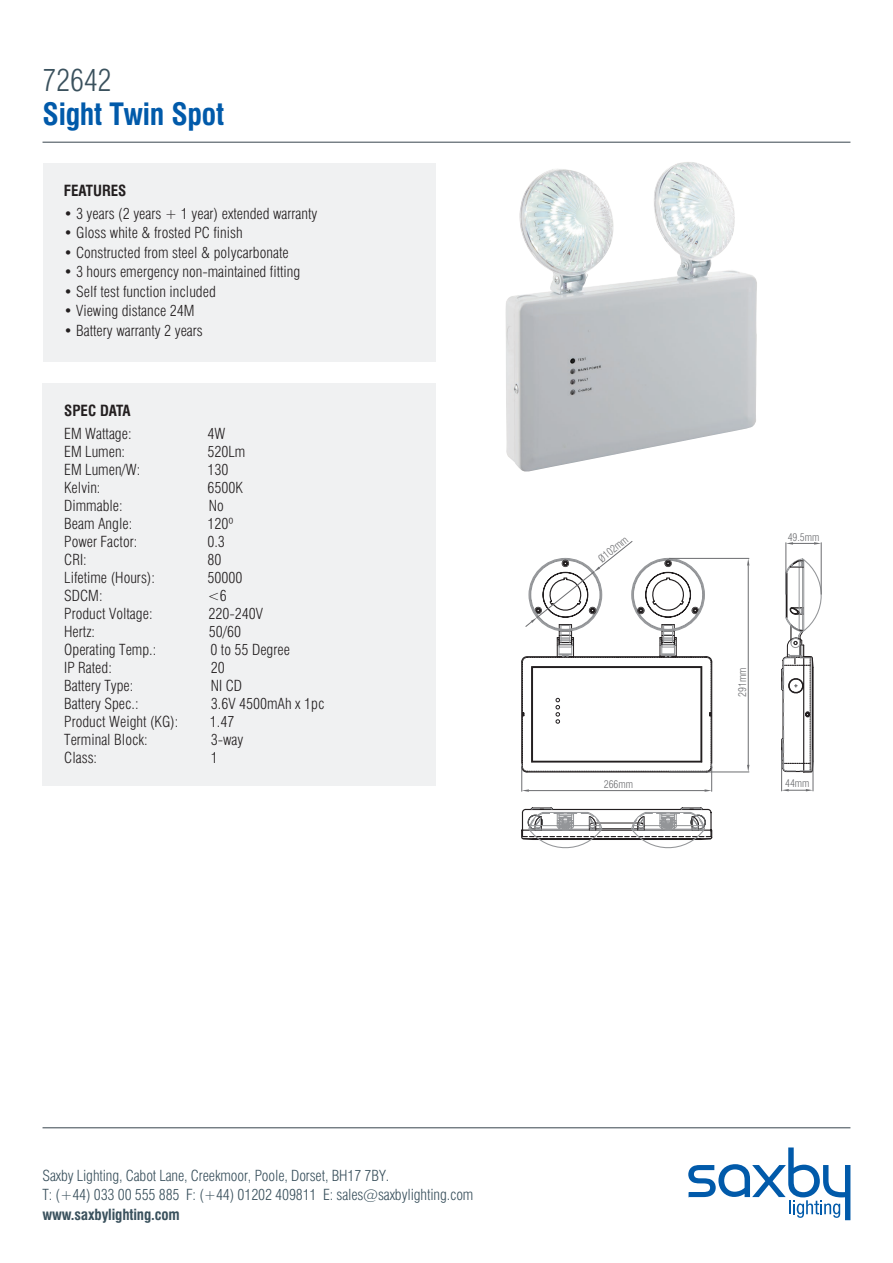
<style>
.page{position:relative;width:893px;height:1263px;background:#fff}
.page>*{position:absolute;margin:0;border:0;box-sizing:border-box;transform-origin:0 0}
.t1{font:700 condensed 30px "Swiss 721 BT";letter-spacing:-.01em;color:#015aaa}
.t2{font:300 condensed 30px "Swiss 721 BT";letter-spacing:-.01em;color:#3a515d}
.t3{font:300 condensed 15px "Swiss 721 BT";color:#231f20}
.t4{font:300 condensed 15px/19.5px "Swiss 721 BT";letter-spacing:-.01em;color:#3a515d}
.t5{font:700 condensed 15px "Swiss 721 BT";letter-spacing:-.01em;color:#3a515d}
.t6{font:700 condensed 15px "Swiss 721 BT";color:#231f20}
.t7{font:300 condensed 10.5px "Swiss 721 BT";color:#6c6d70}
</style>
<div class="page">
<hr style="left:43px;top:142px;width:807px;height:1px;background:#38454d">
<div style="left:43px;top:163px;width:393px;height:199px;background:#f0f1f2"></div>
<div style="left:43px;top:383px;width:393px;height:403px;background:#f0f1f2"></div>
<img style="left:505px;top:162px;width:252px;height:310px">
<svg style="left:521px;top:807px;width:192px;height:42px"></svg>
<svg style="left:521px;top:541px;width:301px;height:251px"></svg>
<svg style="left:688px;top:1147px;width:162px;height:73px"></svg>
<hr style="left:43px;top:1127px;width:807px;height:1px;background:#38454d">
<h1 class="t2" style="left:43px;top:62px;width:70px">72642</h1>
<h1 class="t1" style="left:43px;top:96px;width:183px">Sight Twin Spot</h1>
<p class="t6" style="left:64px;top:181px;width:64px">FEATURES</p>
<p class="t3" style="left:64px;top:204px;width:255px">• 3 years (2 years + 1 year) extended warranty</p>
<p class="t3" style="left:64px;top:224px;width:180px">• Gloss white &amp; frosted PC finish</p>
<p class="t3" style="left:64px;top:243px;width:226px">• Constructed from steel &amp; polycarbonate</p>
<p class="t3" style="left:64px;top:263px;width:238px">• 3 hours emergency non-maintained fitting</p>
<p class="t3" style="left:64px;top:282px;width:154px">• Self test function included</p>
<p class="t3" style="left:64px;top:302px;width:132px">• Viewing distance 24M</p>
<p class="t3" style="left:64px;top:321px;width:141px">• Battery warranty 2 years</p>
<p class="t6" style="left:64px;top:402px;width:68px">SPEC DATA</p>
<p class="t3" style="left:64px;top:425px;width:69px">EM Wattage:</p>
<p class="t3" style="left:207px;top:425px;width:19px">4W</p>
<p class="t3" style="left:64px;top:443px;width:62px">EM Lumen:</p>
<p class="t3" style="left:207px;top:443px;width:39px">520Lm</p>
<p class="t3" style="left:64px;top:461px;width:78px">EM Lumen/W:</p>
<p class="t3" style="left:207px;top:461px;width:23px">130</p>
<p class="t3" style="left:64px;top:479px;width:38px">Kelvin:</p>
<p class="t3" style="left:207px;top:479px;width:37px">6500K</p>
<p class="t3" style="left:64px;top:497px;width:60px">Dimmable:</p>
<p class="t3" style="left:209px;top:497px;width:17px">No</p>
<p class="t3" style="left:64px;top:515px;width:70px">Beam Angle:</p>
<p class="t3" style="left:207px;top:515px;width:28px">120º</p>
<p class="t3" style="left:64px;top:533px;width:75px">Power Factor:</p>
<p class="t3" style="left:207px;top:533px;width:19px">0.3</p>
<p class="t3" style="left:64px;top:551px;width:24px">CRI:</p>
<p class="t3" style="left:207px;top:551px;width:16px">80</p>
<p class="t3" style="left:64px;top:569px;width:92px">Lifetime (Hours):</p>
<p class="t3" style="left:207px;top:569px;width:37px">50000</p>
<p class="t3" style="left:64px;top:587px;width:40px">SDCM:</p>
<p class="t3" style="left:207px;top:587px;width:21px">&lt;6</p>
<p class="t3" style="left:64px;top:605px;width:90px">Product Voltage:</p>
<p class="t3" style="left:208px;top:605px;width:56px">220-240V</p>
<p class="t3" style="left:64px;top:623px;width:32px">Hertz:</p>
<p class="t3" style="left:209px;top:623px;width:34px">50/60</p>
<p class="t3" style="left:64px;top:641px;width:94px">Operating Temp.:</p>
<p class="t3" style="left:210px;top:641px;width:81px">0 to 55 Degree</p>
<p class="t3" style="left:64px;top:659px;width:49px">IP Rated:</p>
<p class="t3" style="left:211px;top:659px;width:16px">20</p>
<p class="t3" style="left:64px;top:677px;width:71px">Battery Type:</p>
<p class="t3" style="left:211px;top:677px;width:33px">NI CD</p>
<p class="t3" style="left:64px;top:695px;width:76px">Battery Spec.:</p>
<p class="t3" style="left:211px;top:695px;width:115px">3.6V 4500mAh x 1pc</p>
<p class="t3" style="left:64px;top:713px;width:116px">Product Weight (KG):</p>
<p class="t3" style="left:210px;top:713px;width:26px">1.47</p>
<p class="t3" style="left:64px;top:731px;width:85px">Terminal Block:</p>
<p class="t3" style="left:211px;top:731px;width:34px">3-way</p>
<p class="t3" style="left:64px;top:749px;width:34px">Class:</p>
<p class="t3" style="left:211px;top:749px;width:9px">1</p>
<p class="t7" style="left:596px;top:555px;width:37px;rotate:-39deg">Ø102mm</p>
<p class="t7" style="left:604px;top:778px;width:31px">266mm</p>
<p class="t7" style="left:788px;top:530px;width:33px">49.5mm</p>
<p class="t7" style="left:736px;top:697px;width:31px;rotate:-90deg">291mm</p>
<p class="t7" style="left:785px;top:776px;width:26px">44mm</p>
<p class="t4" style="left:43px;top:1166px;width:432px">Saxby Lighting, Cabot Lane, Creekmoor, Poole, Dorset, BH17 7BY.<br>T: (+44) 033 00 555 885 F: (+44) 01202 409811 E: sales@saxbylighting.com</p>
<p class="t5" style="left:43px;top:1205px;width:139px">www.saxbylighting.com</p>
</div>
